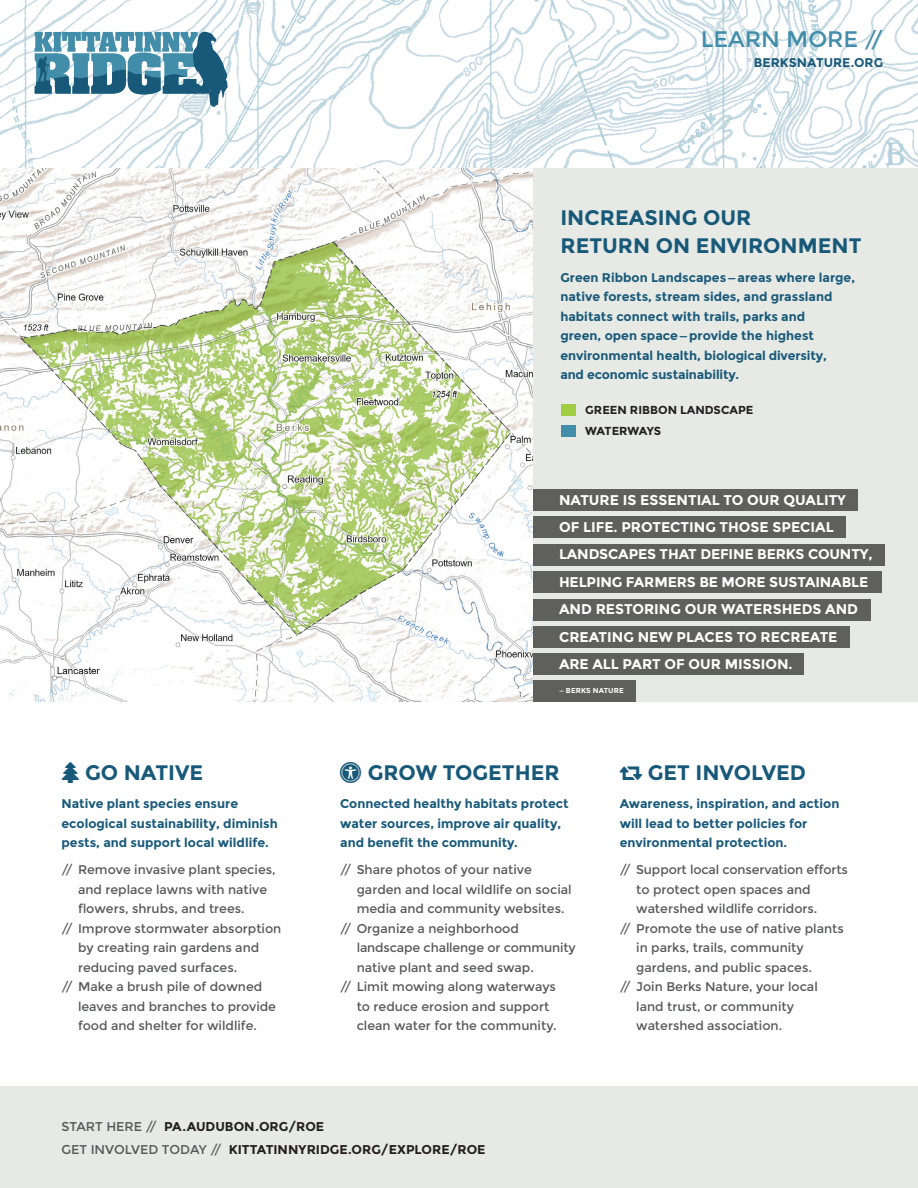
<style>
.page{position:relative;width:918px;height:1188px;background:#fff}
.page>*{position:absolute;margin:0;border:0;box-sizing:border-box;transform-origin:0 0}
.t1{font:22.5px "Montserrat";color:#428daa}
.t2{font:700 21px/28.5px "Montserrat";color:#185979}
.t3{font:700 14.1px/27.3px "Montserrat";color:#fff}
.t4{font:700 12.75px/22.5px "Montserrat";color:#231f20}
.t5{font:12.6px "Montserrat";color:#57585a}
.t6{font:700 12.6px/19.5px "Montserrat";color:#185979}
.t7{font:700 11.55px/21px "Montserrat";color:#231f20}
.t8{font:700 7.2px "Montserrat";letter-spacing:.01em;color:#fff}
.s1{font-size:21px}
.s2{font-weight:400;color:#57585a}
</style>
<div class="page">
<img style="left:0;top:0;width:918px;height:168px">
<div style="left:0;top:1086px;width:918px;height:102px;background:#e6e9e4"></div>
<div style="left:527px;top:168px;width:391px;height:533px;background:#e6e9e4"></div>
<div style="left:533px;top:489px;width:325px;height:22px;background:#5f5f5c"></div>
<div style="left:533px;top:517px;width:313px;height:21px;background:#5f5f5c"></div>
<div style="left:533px;top:544px;width:352px;height:22px;background:#5f5f5c"></div>
<div style="left:533px;top:571px;width:349px;height:22px;background:#5f5f5c"></div>
<div style="left:533px;top:599px;width:338px;height:22px;background:#5f5f5c"></div>
<div style="left:523px;top:626px;width:327px;height:22px;background:#5f5f5c"></div>
<div style="left:533px;top:653px;width:270px;height:22px;background:#5f5f5c"></div>
<div style="left:533px;top:680px;width:103px;height:21px;background:#5f5f5c"></div>
<div style="left:561px;top:404px;width:15px;height:12px;background:#a0cd44"></div>
<div style="left:561px;top:425px;width:15px;height:12px;background:#428daa"></div>
<img style="left:0;top:169px;width:533px;height:532px">
<svg style="left:35px;top:31px;width:193px;height:76px"></svg>
<h1 class="t1" style="left:701px;top:26px;width:184px">LEARN MORE <span class="s1">//</span></h1>
<p class="t6" style="left:754px;top:53px;width:131px">BERKSNATURE.ORG</p>
<h2 class="t2" style="left:560px;top:203px;width:303px">INCREASING OUR<br>RETURN ON ENVIRONMENT</h2>
<p class="t6" style="left:560px;top:268px;width:296px">Green Ribbon Landscapes—areas where large, native forests, stream sides, and grassland habitats connect with trails, parks and<br>green, open space—provide the highest environmental health, biological diversity,<br>and economic sustainability.</p>
<p class="t7" style="left:585px;top:400px;width:170px">GREEN RIBBON LANDSCAPE<br>WATERWAYS</p>
<h2 class="t2" style="left:85px;top:758px;width:120px">GO NATIVE</h2>
<p class="t6" style="left:62px;top:794px;width:218px">Native plant species ensure ecological sustainability, diminish pests, and support local wildlife.</p>
<p class="t5" style="left:62px;top:862px;width:216px">// Remove invasive plant species,</p>
<p class="t5" style="left:78px;top:882px;width:191px">and replace lawns with native</p>
<p class="t5" style="left:78px;top:901px;width:168px">flowers, shrubs, and trees.</p>
<p class="t5" style="left:62px;top:921px;width:221px">// Improve stormwater absorption</p>
<p class="t5" style="left:78px;top:940px;width:183px">by creating rain gardens and</p>
<p class="t5" style="left:78px;top:960px;width:161px">reducing paved surfaces.</p>
<p class="t5" style="left:62px;top:980px;width:202px">// Make a brush pile of downed</p>
<p class="t5" style="left:78px;top:999px;width:200px">leaves and branches to provide</p>
<p class="t5" style="left:78px;top:1019px;width:181px">food and shelter for wildlife.</p>
<p class="t3" style="left:559px;top:486px;width:315px">NATURE IS ESSENTIAL TO OUR QUALITY<br>OF LIFE. PROTECTING THOSE SPECIAL LANDSCAPES THAT DEFINE BERKS COUNTY, HELPING FARMERS BE MORE SUSTAINABLE AND RESTORING OUR WATERSHEDS AND CREATING NEW PLACES TO RECREATE<br>ARE ALL PART OF OUR MISSION.</p>
<p class="t8" style="left:559px;top:686px;width:66px">— BERKS NATURE</p>
<h2 class="t2" style="left:368px;top:758px;width:193px">GROW TOGETHER</h2>
<p class="t6" style="left:340px;top:794px;width:230px">Connected healthy habitats protect water sources, improve air quality, and benefit the community.</p>
<p class="t5" style="left:340px;top:862px;width:193px">// Share photos of your native</p>
<p class="t5" style="left:357px;top:882px;width:216px">garden and local wildlife on social</p>
<p class="t5" style="left:357px;top:901px;width:209px">media and community websites.</p>
<p class="t5" style="left:340px;top:921px;width:180px">// Organize a neighborhood</p>
<p class="t5" style="left:357px;top:940px;width:221px">landscape challenge or community</p>
<p class="t5" style="left:357px;top:960px;width:179px">native plant and seed swap.</p>
<p class="t5" style="left:340px;top:980px;width:217px">// Limit mowing along waterways</p>
<p class="t5" style="left:357px;top:999px;width:194px">to reduce erosion and support</p>
<p class="t5" style="left:357px;top:1018px;width:201px">clean water for the community.</p>
<h2 class="t2" style="left:648px;top:758px;width:160px">GET INVOLVED</h2>
<p class="t6" style="left:620px;top:794px;width:221px">Awareness, inspiration, and action will lead to better policies for environmental protection.</p>
<p class="t5" style="left:620px;top:862px;width:230px">// Support local conservation efforts</p>
<p class="t5" style="left:636px;top:882px;width:176px">to protect open spaces and</p>
<p class="t5" style="left:636px;top:901px;width:183px">watershed wildlife corridors.</p>
<p class="t5" style="left:620px;top:921px;width:226px">// Promote the use of native plants</p>
<p class="t5" style="left:636px;top:940px;width:169px">in parks, trails, community</p>
<p class="t5" style="left:636px;top:960px;width:177px">gardens, and public spaces.</p>
<p class="t5" style="left:620px;top:980px;width:200px">// Join Berks Nature, your local</p>
<p class="t5" style="left:636px;top:999px;width:159px">land trust, or community</p>
<p class="t5" style="left:636px;top:1018px;width:148px">watershed association.</p>
<p class="t4" style="left:62px;top:1116px;width:426px"><span class="s2">START HERE //</span> PA.AUDUBON.ORG/ROE<br><span class="s2">GET INVOLVED TODAY //</span> KITTATINNYRIDGE.ORG/EXPLORE/ROE</p>
</div>
